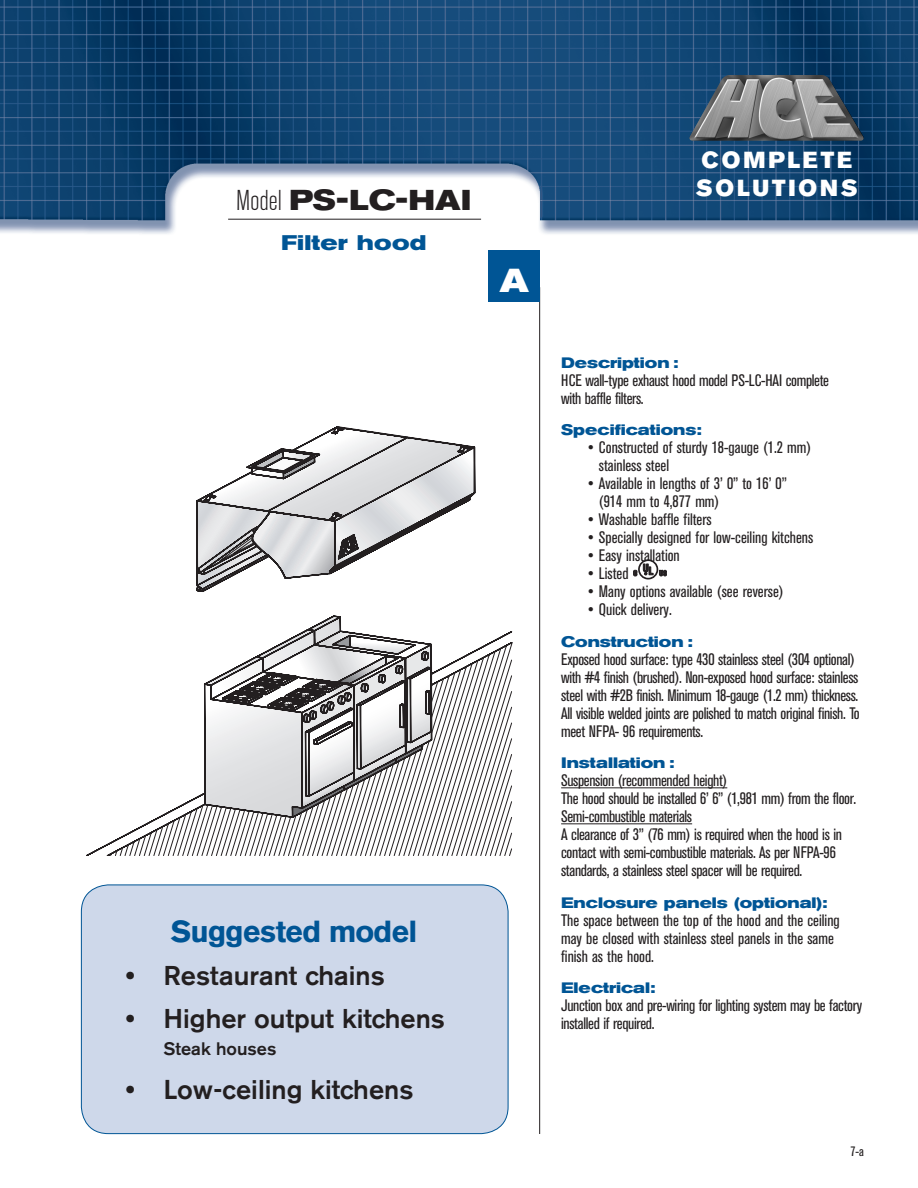
<style>
.page{position:relative;width:918px;height:1188px;background:#fff}
.page>*{position:absolute;margin:0;border:0;box-sizing:border-box;transform-origin:0 0}
.t1{font:700 expanded 33px "Akzidenz Grotesk BE";color:#fff}
.t2{font:900 30px "Akzidenz Grotesk";letter-spacing:-.03em;color:#005595}
.t3{font:700 expanded 28.5px "Akzidenz Grotesk BE";color:#231f20}
.t4{font:500 27px "Akzidenz Grotesk BE";color:#231f20}
.t5{font:23.1px/28px "Akzidenz Grotesk BE Super";letter-spacing:.125em;color:#fff}
.t6{font:700 expanded 21px "Akzidenz Grotesk BE";letter-spacing:.015em;color:#005595}
.t7{font:500 18px "Akzidenz Grotesk BE";color:#231f20}
.t8{font:condensed 16.5px/18px "Akzidenz Grotesk BE";letter-spacing:-.02em;color:#231f20}
.t9{font:condensed 16.5px/18px "Akzidenz Grotesk BE";color:#231f20}
.t10{font:700 expanded 15px "Akzidenz Grotesk BE";color:#005595}
.t11{font:condensed 13.5px "Akzidenz Grotesk BE";color:#231f20}
.s1{font-weight:300;font-stretch:condensed}
</style>
<div class="page">
<img style="left:0;top:0;width:918px;height:234px">
<svg style="left:197px;top:427px;width:278px;height:110px"></svg>
<svg style="left:86px;top:537px;width:426px;height:319px"></svg>
<svg style="left:216px;top:661px;width:296px;height:195px"></svg>
<hr style="left:539px;top:287px;width:1px;height:847px;background:#231f20">
<div style="left:81px;top:885px;width:427px;height:249px;background:#ced8ea;border-radius:27px"></div>
<div style="left:81px;top:885px;width:427px;height:249px;border:1px solid #005595;border-radius:27px"></div>
<div style="left:488px;top:250px;width:52px;height:52px;background:#005595"></div>
<img style="left:689px;top:75px;width:175px;height:66px">
<hr style="left:561px;top:787px;width:166px;height:1px;background:#231f20">
<hr style="left:561px;top:823px;width:131px;height:1px;background:#231f20">
<svg style="left:633px;top:560px;width:34px;height:19px"></svg>
<hr style="left:228px;top:219px;width:253px;height:1px;background:#231f20">
<h3 class="t3" style="left:236px;top:184px;width:237px"><span class="s1">Model</span> PS-LC-HAI</h3>
<p class="t6" style="left:281px;top:231px;width:147px">Filter hood</p>
<h1 class="t1" style="left:500px;top:261px;width:31px">A</h1>
<h2 class="t2" style="left:171px;top:913px;width:248px">Suggested model</h2>
<h3 class="t4" style="left:126px;top:959px;width:261px">• Restaurant chains</h3>
<h3 class="t4" style="left:126px;top:1002px;width:321px">• Higher output kitchens</h3>
<p class="t7" style="left:164px;top:1038px;width:114px">Steak houses</p>
<h3 class="t4" style="left:126px;top:1073px;width:289px">• Low-ceiling kitchens</h3>
<h3 class="t5" style="left:696px;top:146px;width:163px">COMPLETE<br>SOLUTIONS</h3>
<p class="t10" style="left:561px;top:354px;width:119px">Description :</p>
<p class="t8" style="left:561px;top:371px;width:269px">HCE wall-type exhaust hood model PS-LC-HAI complete with baffle filters.</p>
<p class="t10" style="left:561px;top:421px;width:142px">Specifications:</p>
<p class="t9" style="left:599px;top:439px;width:214px;text-indent:-11px">• Constructed of sturdy 18-gauge (1.2 mm) stainless steel</p>
<p class="t9" style="left:599px;top:475px;width:190px;text-indent:-11px">• Available in lengths of 3’ 0” to 16’ 0” (914 mm to 4,877 mm)</p>
<p class="t9" style="left:588px;top:511px;width:125px">• Washable baffle filters</p>
<p class="t9" style="left:588px;top:529px;width:227px">• Specially designed for low-ceiling kitchens</p>
<p class="t9" style="left:588px;top:547px;width:93px">• Easy installation</p>
<p class="t8" style="left:588px;top:565px;width:42px">• Listed</p>
<p class="t9" style="left:588px;top:583px;width:197px">• Many options available (see reverse)</p>
<p class="t9" style="left:588px;top:601px;width:85px">• Quick delivery.</p>
<p class="t10" style="left:561px;top:633px;width:133px">Construction :</p>
<p class="t8" style="left:561px;top:650px;width:300px">Exposed hood surface: type 430 stainless steel (304 optional) with #4 finish (brushed). Non-exposed hood surface: stainless steel with #2B finish. Minimum 18-gauge (1.2 mm) thickness.<br>All visible welded joints are polished to match original finish. To meet NFPA- 96 requirements.</p>
<p class="t10" style="left:561px;top:754px;width:115px">Installation :</p>
<p class="t8" style="left:561px;top:772px;width:297px">Suspension (recommended height)<br>The hood should be installed 6’ 6” (1,981 mm) from the floor.<br>Semi-combustible materials<br>A clearance of 3” (76 mm) is required when the hood is in contact with semi-combustible materials. As per NFPA-96 standards, a stainless steel spacer will be required.</p>
<p class="t10" style="left:561px;top:894px;width:268px">Enclosure panels (optional):</p>
<p class="t9" style="left:561px;top:911px;width:280px">The space between the top of the hood and the ceiling may be closed with stainless steel panels in the same finish as the hood.</p>
<p class="t10" style="left:561px;top:979px;width:96px">Electrical:</p>
<p class="t8" style="left:561px;top:997px;width:303px">Junction box and pre-wiring for lighting system may be factory installed if required.</p>
<p class="t11" style="left:851px;top:1144px;width:15px">7-a</p>
</div>
